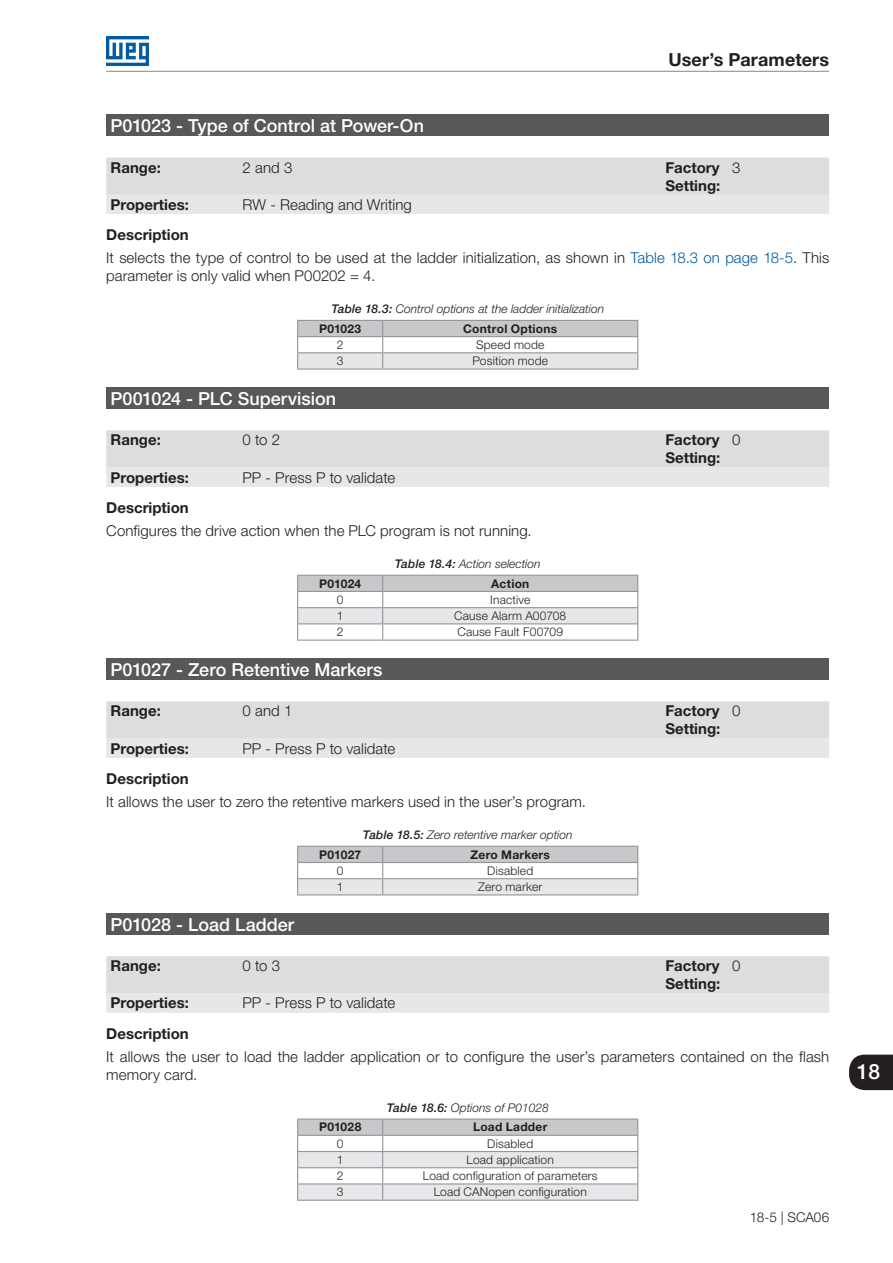
<style>
.page{position:relative;width:893px;height:1263px;background:#fff}
.page>*{position:absolute;margin:0;border:0;box-sizing:border-box;transform-origin:0 0}
.t1{font:500 21px "Helvetica Neue LT Pro";color:#fff}
._1000_a_1100{font:500 18px "Helvetica Neue LT Pro";color:#fff}
.t2{font:700 18px "Helvetica Neue LT Pro";letter-spacing:.01em;color:#231f20}
.Texto{font:300 15px/18px "Helvetica Neue LT Pro";letter-spacing:.005em;color:#231f20}
.Cabeçalho__Faixa_Pro{font:700 15px/18px "Helvetica Neue LT Pro";color:#231f20}
.t3{font:300 13.5px "Helvetica Neue LT Pro";letter-spacing:-.005em;color:#231f20}
.Miolo_-_Centro{font:300 12px "Helvetica Neue LT Pro";letter-spacing:.015em;color:#231f20}
.t4{font:italic 300 12px "Helvetica Neue LT Pro";color:#231f20}
.Cabeçalho_-_Centro{font:700 12px "Helvetica Neue LT Pro";letter-spacing:.02em;color:#231f20}
.s1{color:#015ca3}
.s2{font-weight:500}
</style>
<div class="page">
<svg style="left:849px;top:1054px;width:44px;height:36px;background:#343132"></svg>
<hr style="left:106px;top:71px;width:723px;height:1px;background:#939598">
<img style="left:106px;top:36px;width:43px;height:30px">
<div style="left:106px;top:115px;width:723px;height:21px;background:#57585a"></div>
<svg style="left:106px;top:158px;width:723px;height:56px;background:#dfe0e2"></svg>
<svg style="left:297px;top:320px;width:341px;height:48px"></svg>
<hr style="left:297px;top:368px;width:86px;height:2px;background:#939598">
<hr style="left:383px;top:368px;width:255px;height:2px;background:#939598">
<div style="left:106px;top:388px;width:723px;height:21px;background:#57585a"></div>
<svg style="left:106px;top:430px;width:723px;height:57px;background:#dfe0e2"></svg>
<svg style="left:297px;top:575px;width:341px;height:64px"></svg>
<hr style="left:297px;top:639px;width:86px;height:2px;background:#939598">
<hr style="left:383px;top:639px;width:255px;height:2px;background:#939598">
<div style="left:106px;top:659px;width:723px;height:21px;background:#57585a"></div>
<svg style="left:106px;top:701px;width:723px;height:57px;background:#dfe0e2"></svg>
<svg style="left:297px;top:846px;width:341px;height:48px"></svg>
<hr style="left:297px;top:894px;width:86px;height:1px;background:#939598">
<hr style="left:383px;top:894px;width:255px;height:1px;background:#939598">
<div style="left:106px;top:913px;width:723px;height:22px;background:#57585a"></div>
<svg style="left:106px;top:956px;width:723px;height:57px;background:#dfe0e2"></svg>
<hr style="left:297px;top:1118px;width:86px;height:2px;background:#939598">
<hr style="left:383px;top:1118px;width:255px;height:2px;background:#939598">
<svg style="left:297px;top:1119px;width:341px;height:80px"></svg>
<hr style="left:297px;top:1199px;width:86px;height:2px;background:#939598">
<hr style="left:383px;top:1199px;width:255px;height:2px;background:#939598">
<p class="t2" style="left:668px;top:48px;width:162px">User’s Parameters</p>
<p class="_1000_a_1100" style="left:111px;top:115px;width:315px">P01023 - Type of Control at Power-On</p>
<p class="Cabeçalho__Faixa_Pro" style="left:111px;top:158px;width:52px">Range:</p>
<p class="Texto" style="left:243px;top:158px;width:51px">2 and 3</p>
<p class="Cabeçalho__Faixa_Pro" style="left:665px;top:158px;width:57px">Factory<br>Setting:</p>
<p class="Texto" style="left:732px;top:158px;width:10px">3</p>
<p class="Cabeçalho__Faixa_Pro" style="left:111px;top:195px;width:80px">Properties:</p>
<p class="Texto" style="left:243px;top:195px;width:171px">RW - Reading and Writing</p>
<p class="Cabeçalho__Faixa_Pro" style="left:106px;top:225px;width:84px">Description</p>
<p class="Texto" style="left:106px;top:248px;width:724px">It selects the type of control to be used at the ladder initialization, as shown in <span class="s1">Table 18.3 on page 18-5</span>. This parameter is only valid when P00202 = 4.</p>
<p class="t4" style="left:331px;top:302px;width:274px"><span class="s2">Table 18.3:</span> Control options at the ladder initialization</p>
<p class="Cabeçalho_-_Centro" style="left:319px;top:321px;width:44px">P01023</p>
<p class="Cabeçalho_-_Centro" style="left:463px;top:321px;width:96px">Control Options</p>
<p class="Miolo_-_Centro" style="left:337px;top:337px;width:8px">2</p>
<p class="Miolo_-_Centro" style="left:476px;top:337px;width:70px">Speed mode</p>
<p class="Miolo_-_Centro" style="left:337px;top:354px;width:8px">3</p>
<p class="Miolo_-_Centro" style="left:472px;top:354px;width:77px">Position mode</p>
<p class="_1000_a_1100" style="left:111px;top:387px;width:227px">P001024 - PLC Supervision</p>
<p class="Cabeçalho__Faixa_Pro" style="left:111px;top:431px;width:52px">Range:</p>
<p class="Texto" style="left:243px;top:431px;width:39px">0 to 2</p>
<p class="Cabeçalho__Faixa_Pro" style="left:665px;top:431px;width:57px">Factory<br>Setting:</p>
<p class="Texto" style="left:732px;top:431px;width:10px">0</p>
<p class="Cabeçalho__Faixa_Pro" style="left:111px;top:468px;width:80px">Properties:</p>
<p class="Texto" style="left:243px;top:468px;width:154px">PP - Press P to validate</p>
<p class="Cabeçalho__Faixa_Pro" style="left:106px;top:498px;width:84px">Description</p>
<p class="Texto" style="left:106px;top:521px;width:427px">Configures the drive action when the PLC program is not running.</p>
<p class="t4" style="left:395px;top:557px;width:147px"><span class="s2">Table 18.4:</span> Action selection</p>
<p class="Cabeçalho_-_Centro" style="left:319px;top:576px;width:44px">P01024</p>
<p class="Cabeçalho_-_Centro" style="left:491px;top:576px;width:40px">Action</p>
<p class="Miolo_-_Centro" style="left:337px;top:592px;width:8px">0</p>
<p class="Miolo_-_Centro" style="left:490px;top:592px;width:42px">Inactive</p>
<p class="Miolo_-_Centro" style="left:337px;top:608px;width:8px">1</p>
<p class="Miolo_-_Centro" style="left:454px;top:608px;width:113px">Cause Alarm A00708</p>
<p class="Miolo_-_Centro" style="left:337px;top:625px;width:8px">2</p>
<p class="Miolo_-_Centro" style="left:457px;top:625px;width:107px">Cause Fault F00709</p>
<p class="_1000_a_1100" style="left:111px;top:658px;width:273px">P01027 - Zero Retentive Markers</p>
<p class="Cabeçalho__Faixa_Pro" style="left:111px;top:702px;width:52px">Range:</p>
<p class="Texto" style="left:243px;top:702px;width:51px">0 and 1</p>
<p class="Cabeçalho__Faixa_Pro" style="left:665px;top:702px;width:57px">Factory<br>Setting:</p>
<p class="Texto" style="left:732px;top:702px;width:10px">0</p>
<p class="Cabeçalho__Faixa_Pro" style="left:111px;top:739px;width:80px">Properties:</p>
<p class="Texto" style="left:243px;top:739px;width:154px">PP - Press P to validate</p>
<p class="Cabeçalho__Faixa_Pro" style="left:106px;top:769px;width:84px">Description</p>
<p class="Texto" style="left:106px;top:792px;width:481px">It allows the user to zero the retentive markers used in the user’s program.</p>
<p class="t4" style="left:363px;top:828px;width:211px"><span class="s2">Table 18.5:</span> Zero retentive marker option</p>
<p class="Cabeçalho_-_Centro" style="left:319px;top:847px;width:44px">P01027</p>
<p class="Cabeçalho_-_Centro" style="left:470px;top:847px;width:81px">Zero Markers</p>
<p class="Miolo_-_Centro" style="left:337px;top:863px;width:8px">0</p>
<p class="Miolo_-_Centro" style="left:487px;top:863px;width:48px">Disabled</p>
<p class="Miolo_-_Centro" style="left:337px;top:879px;width:8px">1</p>
<p class="Miolo_-_Centro" style="left:478px;top:879px;width:66px">Zero marker</p>
<p class="_1000_a_1100" style="left:111px;top:913px;width:185px">P01028 - Load Ladder</p>
<p class="Cabeçalho__Faixa_Pro" style="left:111px;top:956px;width:52px">Range:</p>
<p class="Texto" style="left:243px;top:956px;width:39px">0 to 3</p>
<p class="Cabeçalho__Faixa_Pro" style="left:665px;top:956px;width:57px">Factory<br>Setting:</p>
<p class="Texto" style="left:732px;top:956px;width:10px">0</p>
<p class="Cabeçalho__Faixa_Pro" style="left:111px;top:994px;width:80px">Properties:</p>
<p class="Texto" style="left:243px;top:994px;width:154px">PP - Press P to validate</p>
<p class="Cabeçalho__Faixa_Pro" style="left:106px;top:1024px;width:84px">Description</p>
<p class="Texto" style="left:106px;top:1047px;width:724px">It allows the user to load the ladder application or to configure the user’s parameters contained on the flash memory card.</p>
<p class="t4" style="left:387px;top:1101px;width:163px"><span class="s2">Table 18.6:</span> Options of P01028</p>
<p class="Cabeçalho_-_Centro" style="left:319px;top:1119px;width:44px">P01028</p>
<p class="Cabeçalho_-_Centro" style="left:473px;top:1119px;width:76px">Load Ladder</p>
<p class="Miolo_-_Centro" style="left:337px;top:1136px;width:8px">0</p>
<p class="Miolo_-_Centro" style="left:487px;top:1136px;width:48px">Disabled</p>
<p class="Miolo_-_Centro" style="left:337px;top:1152px;width:8px">1</p>
<p class="Miolo_-_Centro" style="left:467px;top:1152px;width:89px">Load application</p>
<p class="Miolo_-_Centro" style="left:337px;top:1168px;width:8px">2</p>
<p class="Miolo_-_Centro" style="left:423px;top:1168px;width:176px">Load configuration of parameters</p>
<p class="Miolo_-_Centro" style="left:337px;top:1185px;width:8px">3</p>
<p class="Miolo_-_Centro" style="left:434px;top:1185px;width:155px">Load CANopen configuration</p>
<p class="t3" style="left:750px;top:1208px;width:81px">18-5 | SCA06</p>
<h1 class="t1" style="left:857px;top:1059px;width:25px">18</h1>
</div>
